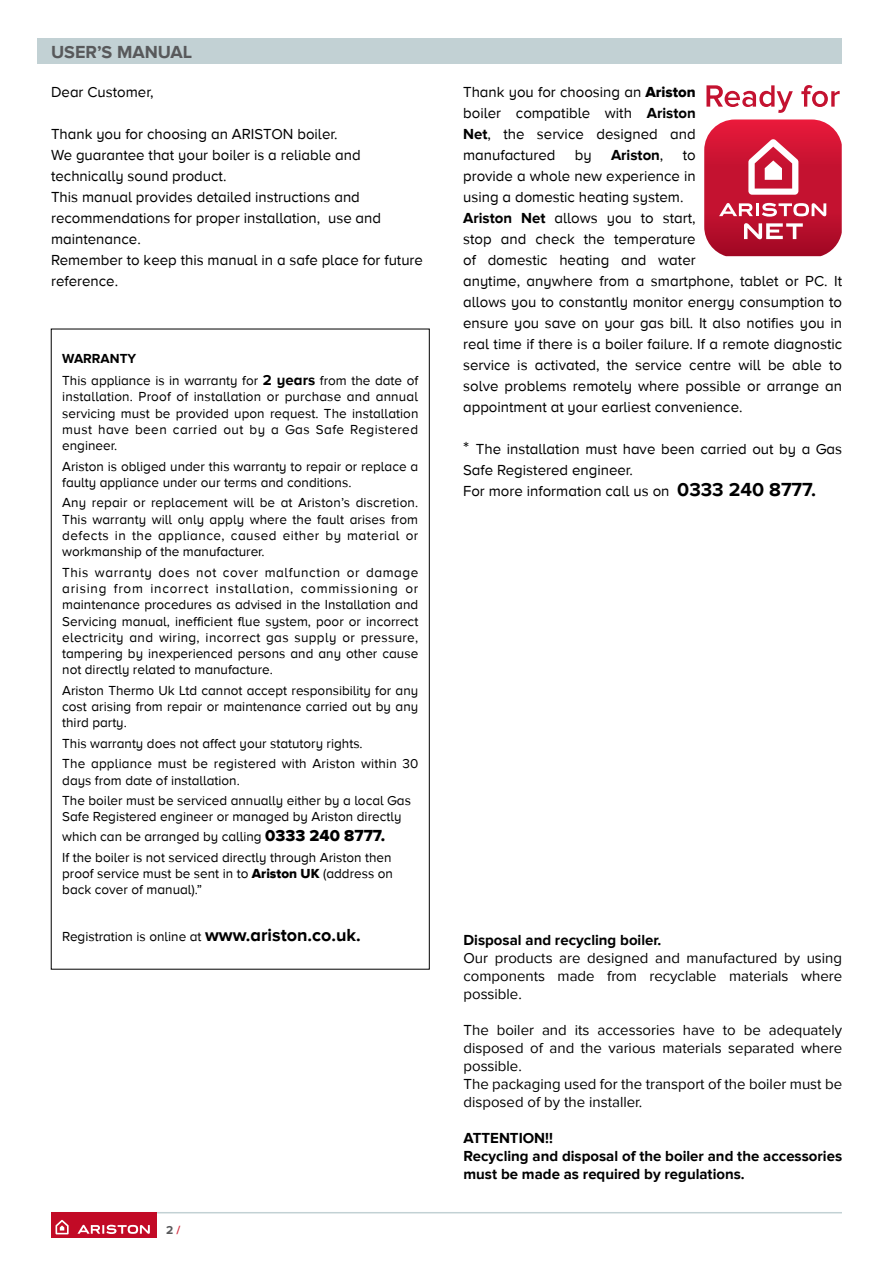
<style>
.page{position:relative;width:893px;height:1263px;background:#fff}
.page>*{position:absolute;margin:0;border:0;box-sizing:border-box;transform-origin:0 0}
.t1{font:700 18px "Proxima Nova";color:#58595b}
.t2{font:15px/21px "Proxima Nova A";color:#000}
.t3{font:15px/18px "Proxima Nova";color:#000;text-align:justify}
.t4{font:700 15px/18px "Proxima Nova";color:#000}
.t5{font:700 15px "Proxima Nova A";color:#000}
.t6{font:13.5px/16.2px "Proxima Nova A";color:#000}
.t7{font:700 12px "Proxima Nova";color:#58595b}
.s1{font-family:"Proxima Nova A Extrabld"}
.s2{font-weight:700}
.s3{font-weight:400}
.s4{font-size:18px}
.s5{font-weight:700;font-size:19.5px}
.s6{font-weight:700;font-size:15px}
.s7{font-family:"Proxima Nova A Extrabld";font-size:16.5px}
.s8{font-weight:700;font-size:18px}
.s9{color:#d43345}
</style>
<div class="page">
<hr style="left:51px;top:1212px;width:791px;height:1px;background:#c2d1d4">
<div style="left:51px;top:1212px;width:106px;height:26px;background:#c20a26"></div>
<svg style="left:56px;top:1220px;width:13px;height:14px"></svg>
<svg style="left:77px;top:1225px;width:73px;height:9px"></svg>
<div style="left:38px;top:38px;width:804px;height:26px;background:#c2d1d4"></div>
<svg style="left:704px;top:119px;width:138px;height:137px;background:#ce3a53"></svg>
<svg style="left:706px;top:85px;width:87px;height:28px"></svg>
<svg style="left:801px;top:85px;width:39px;height:22px"></svg>
<h1 class="t1" style="left:51px;top:42px;width:143px">USER’S MANUAL</h1>
<p class="t2" style="left:51px;top:81px;width:104px">Dear Customer,</p>
<p class="t2" style="left:51px;top:123px;width:373px">Thank you for choosing an ARISTON boiler.<br>We guarantee that your boiler is a reliable and technically sound product.<br>This manual provides detailed instructions and recommendations for proper installation, use and maintenance.<br>Remember to keep this manual in a safe place for future reference.</p>
<p class="t2" style="left:463px;top:81px;width:234px;text-align:justify">Thank you for choosing an <span class="s1">Ariston </span>boiler compatible with <span class="s2">Ariston Net</span>, the service designed and manufactured</p>
<p class="t2" style="left:575px;top:144px;width:18px">by</p>
<p class="t5" style="left:611px;top:146px;width:54px">Ariston<span class="s3">,</span></p>
<p class="t2" style="left:463px;top:144px;width:381px;text-indent:220px">to<br>provide a whole new experience in<br>using a domestic heating system.<br><span class="s2">Ariston Net</span> allows you to start,<br>stop and check the temperature<br>of domestic heating and water<br>anytime, anywhere from a smartphone, tablet or PC. It allows you to constantly monitor energy consumption to ensure you save on your gas bill. It also notifies you in real time if there is a boiler failure. If a remote diagnostic service is activated, the service centre will be able to solve problems remotely where possible or arrange an appointment at your earliest convenience.</p>
<p class="t2" style="left:463px;top:438px;width:381px"><span class="s4">*</span> The installation must have been carried out by a Gas<br>Safe Registered engineer.<br>For more information call us on <span class="s5">0333 240 8777.</span></p>
<p class="t6" style="left:62px;top:347px;width:358px;line-height:22.4px"><span class="s2">WARRANTY<br></span>This appliance is in warranty for <span class="s6">2 years</span> from the date of</p>
<p class="t6" style="left:62px;top:388px;width:358px;text-align:justify">installation. Proof of installation or purchase and annual servicing must be provided upon request. The installation must have been carried out by a Gas Safe Registered engineer.</p>
<p class="t6" style="left:62px;top:458px;width:358px">Ariston is obliged under this warranty to repair or replace a faulty appliance under our terms and conditions.</p>
<p class="t6" style="left:62px;top:495px;width:358px;text-align:justify">Any repair or replacement will be at Ariston’s discretion.<br>This warranty will only apply where the fault arises from defects in the appliance, caused either by material or workmanship of the manufacturer.</p>
<p class="t6" style="left:62px;top:564px;width:358px;text-align:justify">This warranty does not cover malfunction or damage arising from incorrect installation, commissioning or maintenance procedures as advised in the Installation and Servicing manual, inefficient flue system, poor or incorrect electricity and wiring, incorrect gas supply or pressure, tampering by inexperienced persons and any other cause not directly related to manufacture.</p>
<p class="t6" style="left:62px;top:682px;width:358px;text-align:justify">Ariston Thermo Uk Ltd cannot accept responsibility for any cost arising from repair or maintenance carried out by any third party.</p>
<p class="t6" style="left:62px;top:733px;width:358px;line-height:20.5px">This warranty does not affect your statutory rights.<br>The appliance must be registered with Ariston within 30</p>
<p class="t6" style="left:62px;top:770px;width:350px;line-height:20.5px">days from date of installation.<br>The boiler must be serviced annually either by a local Gas</p>
<p class="t6" style="left:62px;top:807px;width:341px;line-height:20.2px">Safe Registered engineer or managed by Ariston directly which can be arranged by calling <span class="s7">0333 240 8777.<br></span>If the boiler is not serviced directly through Ariston then</p>
<p class="t6" style="left:62px;top:865px;width:332px">proof service must be sent in to <span class="s1">Ariston UK</span> (address on back cover of manual).”</p>
<p class="t6" style="left:62px;top:928px;width:300px">Registration is online at <span class="s8">www.ariston.co.uk.</span></p>
<p class="t4" style="left:463px;top:931px;width:199px">Disposal and recycling boiler.</p>
<p class="t3" style="left:463px;top:949px;width:380px">Our products are designed and manufactured by using components made from recyclable materials where possible.</p>
<p class="t3" style="left:463px;top:1021px;width:380px;text-align:left">The boiler and its accessories have to be adequately disposed of and the various materials separated where possible.<br>The packaging used for the transport of the boiler must be disposed of by the installer.</p>
<p class="t4" style="left:463px;top:1129px;width:380px">ATTENTION!!<br>Recycling and disposal of the boiler and the accessories must be made as required by regulations.</p>
<p class="t7" style="left:166px;top:1223px;width:16px">2 <span class="s9">/</span></p>
</div>
